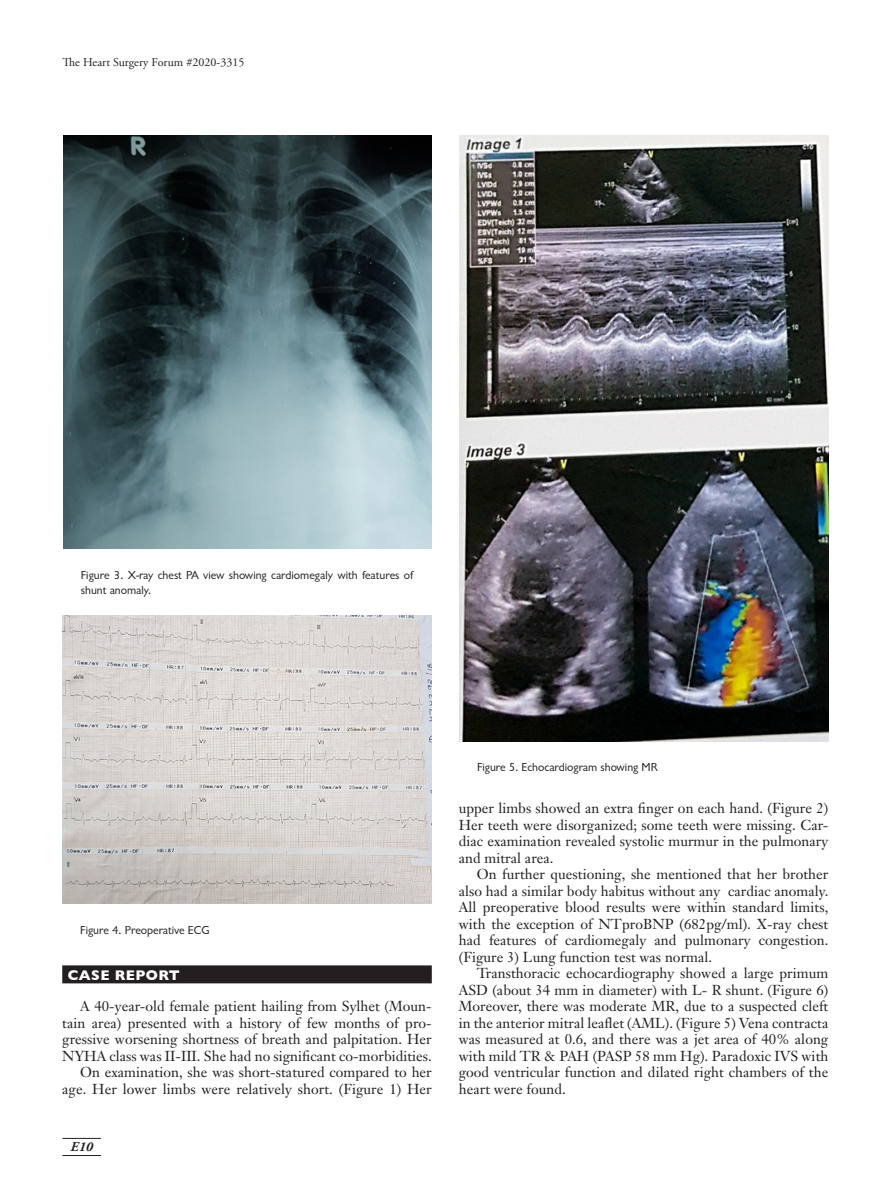
<style>
.page{position:relative;width:891px;height:1188px;background:#fff}
.page>*{position:absolute;margin:0;border:0;box-sizing:border-box;transform-origin:0 0}
.Body_Text{font:14.25px/16.5px "Janson Text";letter-spacing:.005em;color:#231f20;text-align:justify}
.t1{font:700 14.25px "Gill Sans";letter-spacing:.03em;color:#fff}
.t2{font:italic 700 13.5px "Adobe Garamond Pro";color:#231f20}
.Figure_Legend{font:12px/15px "Classical Sans Regular DTC";color:#231f20}
.t3{font:12px "Adobe Garamond Pro";letter-spacing:.005em;color:#231f20}
</style>
<div class="page">
<hr style="left:62px;top:1138px;width:39px;height:1px;background:#231f20">
<hr style="left:62px;top:1155px;width:39px;height:1px;background:#231f20">
<div style="left:62px;top:965px;width:370px;height:18px;background:#231f20"></div>
<img style="left:63px;top:136px;width:369px;height:413px">
<img style="left:63px;top:615px;width:368px;height:289px">
<img style="left:459px;top:136px;width:369px;height:605px">
<p class="t3" style="left:62px;top:55px;width:184px">The Heart Surgery Forum #2020-3315</p>
<p class="Figure_Legend" style="left:81px;top:567px;width:334px">Figure 3. X-ray chest PA view showing cardiomegaly with features of shunt anomaly.</p>
<p class="Figure_Legend" style="left:80px;top:922px;width:131px">Figure 4. Preoperative ECG</p>
<h1 class="t1" style="left:68px;top:963px;width:113px">CASE REPORT</h1>
<p class="Body_Text" style="left:62px;top:998px;width:371px;text-indent:18px">A 40-year-old female patient hailing from Sylhet (Moun&shy;tain area) presented with a history of few months of pro&shy;gressive worsening shortness of breath and palpitation. Her NYHA class was II-III. She had no significant co-morbidities.</p>
<p class="Body_Text" style="left:62px;top:1064px;width:371px;text-align:right">On examination, she was short-statured compared to her age. Her lower limbs were relatively short. (Figure 1) Her</p>
<p class="t2" style="left:71px;top:1139px;width:24px">E10</p>
<p class="Figure_Legend" style="left:477px;top:760px;width:182px">Figure 5. Echocardiogram showing MR</p>
<p class="Body_Text" style="left:459px;top:800px;width:371px">upper limbs showed an extra finger on each hand. (Figure 2)<br>Her teeth were disorganized; some teeth were missing. Car&shy;diac examination revealed systolic murmur in the pulmonary and mitral area.</p>
<p class="Body_Text" style="left:459px;top:866px;width:371px;text-indent:18px">On further questioning, she mentioned that her brother also had a similar body habitus without any cardiac anomaly.<br>All preoperative blood results were within standard limits, with the exception of NTproBNP (682pg/ml). X-ray chest had features of cardiomegaly and pulmonary congestion. (Figure 3) Lung function test was normal.</p>
<p class="Body_Text" style="left:459px;top:965px;width:371px;text-indent:18px">Transthoracic echocardiography showed a large primum ASD (about 34 mm in diameter) with L- R shunt. (Figure 6)<br>Moreover, there was moderate MR, due to a suspected cleft in the anterior mitral leaflet (AML). (Figure 5) Vena contracta was measured at 0.6, and there was a jet area of 40% along with mild TR &amp; PAH (PASP 58 mm Hg). Paradoxic IVS with good ventricular function and dilated right chambers of the heart were found.</p>
</div>
